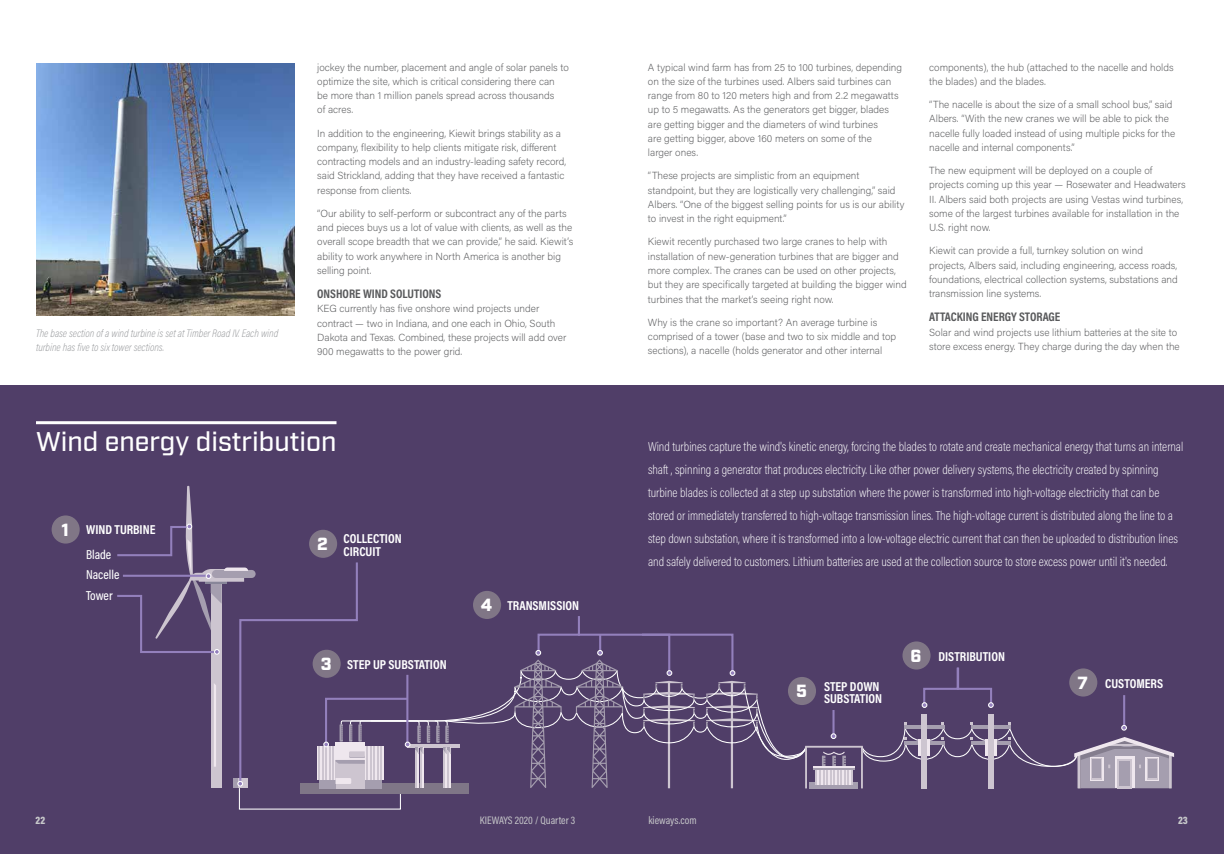
<style>
.page{position:relative;width:1224px;height:854px;background:#fff}
.page>*{position:absolute;margin:0;border:0;box-sizing:border-box;transform-origin:0 0}
.t1{font:500 27px "Industry";color:#fff}
.t2{font:200 13px/23px "Acumin Pro Cond";color:#fff}
.t3{font:700 13px/12.5px "Acumin Pro Cond";color:#fff}
.t4{font:500 13px/20.3px "Acumin Pro Cond";color:#fff}
.t5{font:700 12.5px "Acumin Pro Cond";color:#58595b}
.t6{font:italic 200 11px/14px "Acumin Pro Cond";color:#939598}
.t7{font:11px "Acumin Pro Cond";color:#c7c8ca}
.t8{font:900 11px "Acumin Pro Cond";color:#c7c8ca}
.t9{font:200 10.2px/14.2px "Acumin Pro";color:#58595b}
.s1{font-family:"Industry";font-weight:900;font-size:17.6px}
.s2{font-weight:500}
</style>
<div class="page">
<div style="left:0;top:385px;width:1224px;height:468px;background:#503e68"></div>
<img style="left:36px;top:63px;width:258px;height:252px">
<hr style="left:36px;top:421px;width:301px;height:3px;background:#fff">
<div style="left:52px;top:515px;width:28px;height:28px;background:#807686;border-radius:50%"></div>
<svg style="left:117px;top:485px;width:1057px;height:324px"></svg>
<p class="t6" style="left:36px;top:326px;width:244px">The base section of a wind turbine is set at Timber Road IV. Each wind turbine has five to six tower sections.</p>
<p class="t9" style="left:317px;top:59px;width:253px">jockey the number, placement and angle of solar panels to optimize the site, which is critical considering there can<br>be more than 1 million panels spread across thousands<br>of acres.</p>
<p class="t9" style="left:317px;top:125px;width:250px">In addition to the engineering, Kiewit brings stability as a company, flexibility to help clients mitigate risk, different contracting models and an industry-leading safety record, said Strickland, adding that they have received a fantastic response from clients.</p>
<p class="t9" style="left:317px;top:206px;width:257px">“Our ability to self-perform or subcontract any of the parts and pieces buys us a lot of value with clients, as well as the overall scope breadth that we can provide,” he said. Kiewit’s ability to work anywhere in North America is another big selling point.</p>
<p class="t5" style="left:317px;top:285px;width:126px">ONSHORE WIND SOLUTIONS</p>
<p class="t9" style="left:317px;top:301px;width:251px">KEG currently has five onshore wind projects under contract ― two in Indiana, and one each in Ohio, South Dakota and Texas. Combined, these projects will add over 900 megawatts to the power grid.</p>
<h1 class="t1" style="left:36px;top:425px;width:302px">Wind energy distribution</h1>
<p class="t3" style="left:86px;top:516px;width:71px;line-height:25px;text-indent:-25px"><span class="s1">1</span> WIND TURBINE<br><span class="s2">Blade</span></p>
<p class="t4" style="left:86px;top:564px;width:35px">Nacelle<br>Tower</p>
<p class="t3" style="left:317px;top:532px;width:86px;text-align:center"><span class="s1">2</span> COLLECTION<br>CIRCUIT</p>
<p class="t3" style="left:321px;top:657px;width:127px"><span class="s1">3</span> STEP UP SUBSTATION</p>
<p class="t3" style="left:481px;top:598px;width:100px"><span class="s1">4</span> TRANSMISSION</p>
<p class="t9" style="left:648px;top:59px;width:256px">A typical wind farm has from 25 to 100 turbines, depending on the size of the turbines used. Albers said turbines can range from 80 to 120 meters high and from 2.2 megawatts up to 5 megawatts. As the generators get bigger, blades are getting bigger and the diameters of wind turbines<br>are getting bigger, above 160 meters on some of the<br>larger ones.</p>
<p class="t9" style="left:648px;top:168px;width:258px">“These projects are simplistic from an equipment standpoint, but they are logistically very challenging,” said Albers. “One of the biggest selling points for us is our ability to invest in the right equipment.”</p>
<p class="t9" style="left:648px;top:234px;width:260px">Kiewit recently purchased two large cranes to help with installation of new-generation turbines that are bigger and more complex. The cranes can be used on other projects, but they are specifically targeted at building the bigger wind turbines that the market’s seeing right now.</p>
<p class="t9" style="left:648px;top:314px;width:250px">Why is the crane so important? An average turbine is comprised of a tower (base and two to six middle and top sections), a nacelle (holds generator and other internal</p>
<p class="t9" style="left:929px;top:59px;width:246px">components), the hub (attached to the nacelle and holds the blades) and the blades.</p>
<p class="t9" style="left:929px;top:97px;width:248px">“The nacelle is about the size of a small school bus,” said Albers. “With the new cranes we will be able to pick the nacelle fully loaded instead of using multiple picks for the nacelle and internal components.”</p>
<p class="t9" style="left:929px;top:163px;width:258px">The new equipment will be deployed on a couple of projects coming up this year ― Rosewater and Headwaters II. Albers said both projects are using Vestas wind turbines, some of the largest turbines available for installation in the U.S. right now.</p>
<p class="t9" style="left:929px;top:243px;width:250px">Kiewit can provide a full, turnkey solution on wind projects, Albers said, including engineering, access roads, foundations, electrical collection systems, substations and transmission line systems.</p>
<p class="t5" style="left:929px;top:308px;width:133px">ATTACKING ENERGY STORAGE</p>
<p class="t9" style="left:929px;top:324px;width:252px">Solar and wind projects use lithium batteries at the site to store excess energy. They charge during the day when the</p>
<p class="t2" style="left:648px;top:434px;width:537px">Wind turbines capture the wind's kinetic energy, forcing the blades to rotate and create mechanical energy that turns an internal shaft , spinning a generator that produces electricity. Like other power delivery systems, the electricity created by spinning turbine blades is collected at a step up substation where the power is transformed into high-voltage electricity that can be stored or immediately transferred to high-voltage transmission lines. The high-voltage current is distributed along the line to a step down substation, where it is transformed into a low-voltage electric current that can then be uploaded to distribution lines and safely delivered to customers. Lithium batteries are used at the collection source to store excess power until it's needed.</p>
<p class="t3" style="left:796px;top:679px;width:88px;text-align:right"><span class="s1">5</span> STEP DOWN<br>SUBSTATION</p>
<p class="t3" style="left:910px;top:649px;width:96px"><span class="s1">6</span> DISTRIBUTION</p>
<p class="t3" style="left:1078px;top:676px;width:87px"><span class="s1">7</span> CUSTOMERS</p>
<p class="t8" style="left:36px;top:812px;width:11px">22</p>
<p class="t7" style="left:480px;top:812px;width:97px">KIEWAYS 2020 / Quarter 3</p>
<p class="t7" style="left:648px;top:812px;width:50px">kieways.com</p>
<p class="t8" style="left:1178px;top:812px;width:11px">23</p>
</div>
